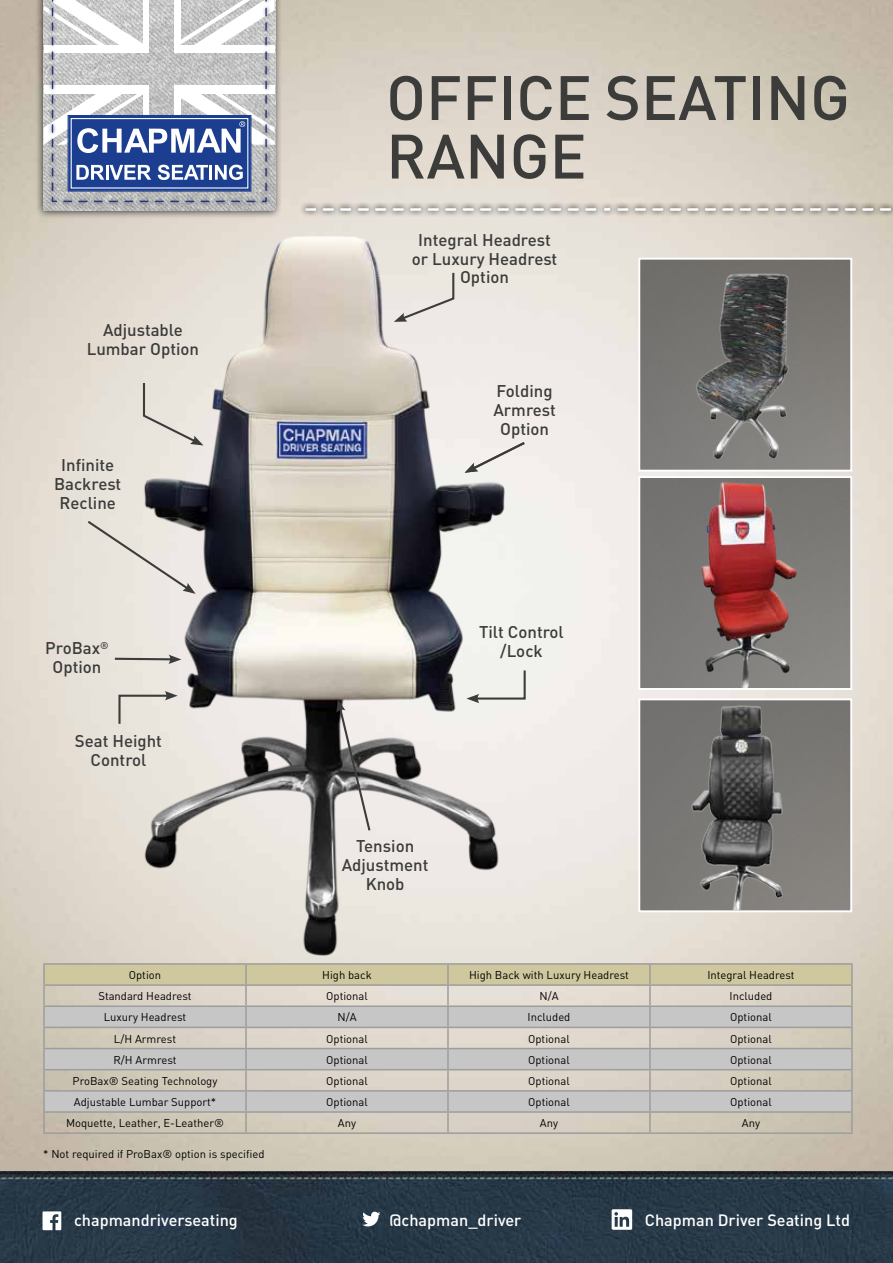
<style>
.page{position:relative;width:893px;height:1263px;background:#fff}
.page>*{position:absolute;margin:0;border:0;box-sizing:border-box;transform-origin:0 0}
.t1{font:500 61.65px/58.5px "DIN";color:#3c3c3b}
.t2{font:500 16.8px/18.9px "DIN";color:#3c3c3b;text-align:center}
.t3{font:500 16.2px "DIN";color:#fff}
.t4{font:11.25px "DIN";color:#000}
</style>
<div class="page">
<img style="left:0;top:0;width:893px;height:1172px">
<img style="left:0;top:1172px;width:893px;height:91px">
<svg style="left:43px;top:1211px;width:18px;height:19px"></svg>
<svg style="left:362px;top:1212px;width:18px;height:14px"></svg>
<svg style="left:612px;top:1209px;width:20px;height:21px"></svg>
<img style="left:121px;top:212px;width:410px;height:744px">
<img style="left:641px;top:261px;width:208px;height:208px">
<div style="left:638px;top:258px;width:214px;height:214px;border:2px solid #fff"></div>
<img style="left:641px;top:479px;width:208px;height:208px">
<div style="left:638px;top:476px;width:214px;height:214px;border:2px solid #fff"></div>
<img style="left:641px;top:701px;width:208px;height:208px">
<div style="left:638px;top:698px;width:214px;height:214px;border:2px solid #fff"></div>
<img style="left:672px;top:701px;width:157px;height:209px">
<img style="left:678px;top:268px;width:145px;height:191px">
<svg style="left:45px;top:1049px;width:806px;height:62px;background:#cac7c3"></svg>
<hr style="left:43px;top:963px;width:203px;height:2px;background:#9d9d9c">
<hr style="left:246px;top:963px;width:202px;height:2px;background:#9d9d9c">
<hr style="left:448px;top:963px;width:202px;height:2px;background:#9d9d9c">
<hr style="left:650px;top:963px;width:203px;height:2px;background:#9d9d9c">
<svg style="left:43px;top:964px;width:810px;height:63px;background:#cecab9"></svg>
<hr style="left:43px;top:1005px;width:203px;height:2px;background:#9d9d9c">
<hr style="left:43px;top:1007px;width:2px;height:20px;background:#9d9d9c">
<hr style="left:246px;top:1005px;width:202px;height:2px;background:#9d9d9c">
<hr style="left:245px;top:1007px;width:2px;height:20px;background:#9d9d9c">
<hr style="left:448px;top:1005px;width:202px;height:2px;background:#9d9d9c">
<hr style="left:447px;top:1007px;width:2px;height:20px;background:#9d9d9c">
<hr style="left:650px;top:1005px;width:203px;height:2px;background:#9d9d9c">
<hr style="left:649px;top:1007px;width:2px;height:20px;background:#9d9d9c">
<hr style="left:851px;top:1007px;width:2px;height:20px;background:#9d9d9c">
<hr style="left:43px;top:1027px;width:203px;height:1px;background:#9d9d9c">
<hr style="left:43px;top:1028px;width:2px;height:20px;background:#9d9d9c">
<hr style="left:246px;top:1027px;width:202px;height:1px;background:#9d9d9c">
<hr style="left:245px;top:1028px;width:2px;height:20px;background:#9d9d9c">
<hr style="left:448px;top:1027px;width:202px;height:1px;background:#9d9d9c">
<hr style="left:447px;top:1028px;width:2px;height:20px;background:#9d9d9c">
<hr style="left:650px;top:1027px;width:203px;height:1px;background:#9d9d9c">
<hr style="left:649px;top:1028px;width:2px;height:20px;background:#9d9d9c">
<hr style="left:851px;top:1028px;width:2px;height:20px;background:#9d9d9c">
<hr style="left:43px;top:1048px;width:203px;height:1px;background:#9d9d9c">
<hr style="left:43px;top:1049px;width:2px;height:20px;background:#9d9d9c">
<hr style="left:246px;top:1048px;width:202px;height:1px;background:#9d9d9c">
<hr style="left:245px;top:1049px;width:2px;height:20px;background:#9d9d9c">
<hr style="left:448px;top:1048px;width:202px;height:1px;background:#9d9d9c">
<hr style="left:447px;top:1049px;width:2px;height:20px;background:#9d9d9c">
<hr style="left:650px;top:1048px;width:203px;height:1px;background:#9d9d9c">
<hr style="left:649px;top:1049px;width:2px;height:20px;background:#9d9d9c">
<hr style="left:851px;top:1049px;width:2px;height:20px;background:#9d9d9c">
<hr style="left:43px;top:1069px;width:203px;height:1px;background:#9d9d9c">
<hr style="left:43px;top:1070px;width:2px;height:20px;background:#9d9d9c">
<hr style="left:246px;top:1069px;width:202px;height:1px;background:#9d9d9c">
<hr style="left:245px;top:1070px;width:2px;height:20px;background:#9d9d9c">
<hr style="left:448px;top:1069px;width:202px;height:1px;background:#9d9d9c">
<hr style="left:447px;top:1070px;width:2px;height:20px;background:#9d9d9c">
<hr style="left:650px;top:1069px;width:203px;height:1px;background:#9d9d9c">
<hr style="left:649px;top:1070px;width:2px;height:20px;background:#9d9d9c">
<hr style="left:851px;top:1070px;width:2px;height:20px;background:#9d9d9c">
<hr style="left:43px;top:1090px;width:203px;height:1px;background:#9d9d9c">
<hr style="left:43px;top:1091px;width:2px;height:20px;background:#9d9d9c">
<hr style="left:246px;top:1090px;width:202px;height:1px;background:#9d9d9c">
<hr style="left:245px;top:1091px;width:2px;height:20px;background:#9d9d9c">
<hr style="left:448px;top:1090px;width:202px;height:1px;background:#9d9d9c">
<hr style="left:447px;top:1091px;width:2px;height:20px;background:#9d9d9c">
<hr style="left:650px;top:1090px;width:203px;height:1px;background:#9d9d9c">
<hr style="left:649px;top:1091px;width:2px;height:20px;background:#9d9d9c">
<hr style="left:851px;top:1091px;width:2px;height:20px;background:#9d9d9c">
<hr style="left:43px;top:1111px;width:203px;height:2px;background:#9d9d9c">
<svg style="left:43px;top:1113px;width:2px;height:19px"></svg>
<hr style="left:246px;top:1111px;width:202px;height:2px;background:#9d9d9c">
<svg style="left:245px;top:1113px;width:2px;height:19px"></svg>
<hr style="left:448px;top:1111px;width:202px;height:2px;background:#9d9d9c">
<svg style="left:447px;top:1113px;width:2px;height:19px"></svg>
<hr style="left:650px;top:1111px;width:203px;height:2px;background:#9d9d9c">
<svg style="left:649px;top:1113px;width:2px;height:19px"></svg>
<svg style="left:851px;top:1113px;width:2px;height:19px"></svg>
<hr style="left:43px;top:1132px;width:203px;height:2px;background:#9d9d9c">
<hr style="left:246px;top:1132px;width:202px;height:2px;background:#9d9d9c">
<hr style="left:448px;top:1132px;width:202px;height:2px;background:#9d9d9c">
<hr style="left:650px;top:1132px;width:203px;height:2px;background:#9d9d9c">
<svg style="left:394px;top:271px;width:61px;height:51px;background:#e0dcd6"></svg>
<svg style="left:142px;top:381px;width:62px;height:64px;background:#dfdbd2"></svg>
<svg style="left:465px;top:440px;width:62px;height:33px;background:#e2dedb"></svg>
<svg style="left:113px;top:655px;width:68px;height:9px"></svg>
<svg style="left:85px;top:519px;width:111px;height:75px;background:#e0dcd5"></svg>
<svg style="left:336px;top:699px;width:36px;height:134px;background:#afacaa"></svg>
<svg style="left:466px;top:668px;width:61px;height:35px;background:#dfe0db"></svg>
<svg style="left:117px;top:691px;width:61px;height:35px;background:#d8d5cd"></svg>
<div style="left:35px;top:0;width:248px;height:219px;background:#000;opacity:.75"></div>
<img style="left:43px;top:203px;width:232px;height:8px">
<svg style="left:43px;top:0;width:232px;height:203px"></svg>
<div style="left:611px;top:201px;width:282px;height:17px;background:#000;opacity:.92"></div>
<div style="left:617px;top:206px;width:276px;height:6px;background:#000;opacity:.75"></div>
<div style="left:298px;top:201px;width:319px;height:17px;background:#000;opacity:.92"></div>
<div style="left:304px;top:206px;width:309px;height:6px;background:#000;opacity:.75"></div>
<img style="left:672px;top:481px;width:157px;height:207px">
<h1 class="t1" style="left:386px;top:66px;width:465px">OFFICE SEATING<br>RANGE</h1>
<h2 class="t2" style="left:87px;top:320px;width:114px">Adjustable<br>Lumbar Option</h2>
<h2 class="t2" style="left:54px;top:455px;width:69px">Infinite<br>Backrest<br>Recline</h2>
<h2 class="t2" style="left:45px;top:638px;width:65px">ProBax<sup>®<br></sup>Option</h2>
<h2 class="t2" style="left:75px;top:731px;width:89px">Seat Height<br>Control</h2>
<h2 class="t2" style="left:412px;top:230px;width:147px">Integral Headrest or Luxury Headrest<br>Option</h2>
<h2 class="t2" style="left:493px;top:381px;width:64px">Folding<br>Armrest<br>Option</h2>
<h2 class="t2" style="left:479px;top:622px;width:86px">Tilt Control /Lock</h2>
<h2 class="t2" style="left:342px;top:836px;width:88px">Tension<br>Adjustment<br>Knob</h2>
<p class="t4" style="left:129px;top:968px;width:34px">Option</p>
<p class="t4" style="left:322px;top:968px;width:51px">High back</p>
<p class="t4" style="left:469px;top:968px;width:161px">High Back with Luxury Headrest</p>
<p class="t4" style="left:707px;top:968px;width:89px">Integral Headrest</p>
<p class="t4" style="left:98px;top:989px;width:95px">Standard Headrest</p>
<p class="t4" style="left:326px;top:989px;width:43px">Optional</p>
<p class="t4" style="left:539px;top:989px;width:21px">N/A</p>
<p class="t4" style="left:729px;top:989px;width:44px">Included</p>
<p class="t4" style="left:104px;top:1010px;width:84px">Luxury Headrest</p>
<p class="t4" style="left:337px;top:1010px;width:21px">N/A</p>
<p class="t4" style="left:527px;top:1010px;width:44px">Included</p>
<p class="t4" style="left:730px;top:1010px;width:43px">Optional</p>
<p class="t4" style="left:114px;top:1031px;width:64px">L/H Armrest</p>
<p class="t4" style="left:326px;top:1031px;width:43px">Optional</p>
<p class="t4" style="left:528px;top:1031px;width:43px">Optional</p>
<p class="t4" style="left:730px;top:1031px;width:43px">Optional</p>
<p class="t4" style="left:114px;top:1052px;width:65px">R/H Armrest</p>
<p class="t4" style="left:326px;top:1052px;width:43px">Optional</p>
<p class="t4" style="left:528px;top:1052px;width:43px">Optional</p>
<p class="t4" style="left:730px;top:1052px;width:43px">Optional</p>
<p class="t4" style="left:73px;top:1074px;width:146px">ProBax® Seating Technology</p>
<p class="t4" style="left:326px;top:1074px;width:43px">Optional</p>
<p class="t4" style="left:528px;top:1074px;width:43px">Optional</p>
<p class="t4" style="left:730px;top:1074px;width:43px">Optional</p>
<p class="t4" style="left:74px;top:1095px;width:144px">Adjustable Lumbar Support*</p>
<p class="t4" style="left:326px;top:1095px;width:43px">Optional</p>
<p class="t4" style="left:528px;top:1095px;width:43px">Optional</p>
<p class="t4" style="left:730px;top:1095px;width:43px">Optional</p>
<p class="t4" style="left:66px;top:1116px;width:160px">Moquette, Leather, E-Leather®</p>
<p class="t4" style="left:338px;top:1116px;width:20px">Any</p>
<p class="t4" style="left:540px;top:1116px;width:20px">Any</p>
<p class="t4" style="left:742px;top:1116px;width:20px">Any</p>
<p class="t4" style="left:43px;top:1146px;width:223px">* Not required if ProBax® option is specified</p>
<h3 class="t3" style="left:74px;top:1210px;width:165px">chapmandriverseating</h3>
<h3 class="t3" style="left:390px;top:1210px;width:133px">@chapman_driver</h3>
<h3 class="t3" style="left:645px;top:1210px;width:207px">Chapman Driver Seating Ltd</h3>
</div>
